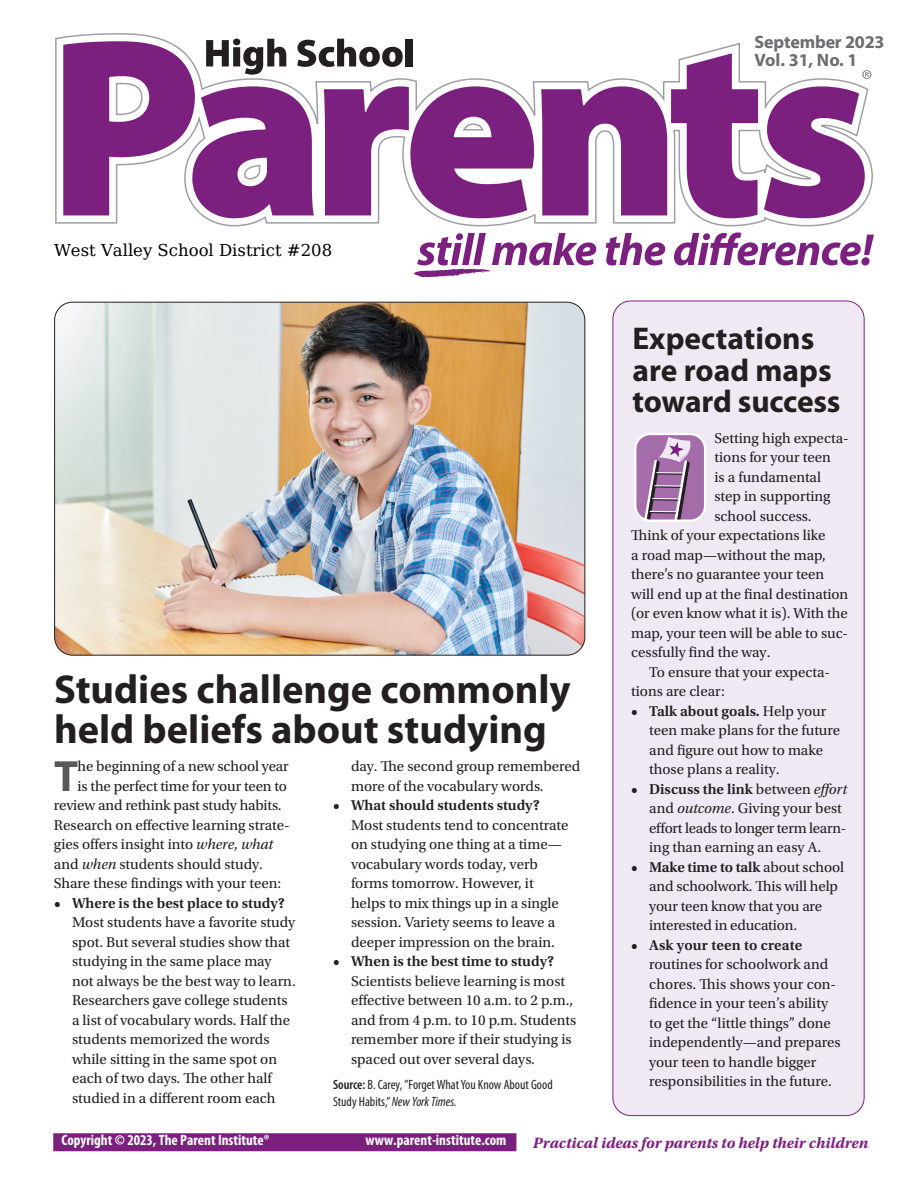
<style>
.page{position:relative;width:918px;height:1188px;background:#fff}
.page>*{position:absolute;margin:0;border:0;box-sizing:border-box;transform-origin:0 0}
.t1{font:700 43.95px "Myriad Pro";color:#57585a}
.t2{font:700 40.5px/40.5px "Myriad Pro";color:#231f20}
.t3{font:700 31.5px/31.5px "Myriad Pro";color:#231f20}
.t4{font:700 18px/18px "Myriad Pro";letter-spacing:-.01em;color:#6c6d70}
.t5{font:16.5px "DejaVu Math Te X Gyre";color:#000}
.t6{font:italic 700 15.75px "Utopia Std";color:#7c2080}
.t7{font:15px/19.5px "Utopia Std";color:#231f20}
.t8{font:600 15px "Utopia Std";color:#231f20}
.t9{font:700 condensed 15px "Myriad Pro";color:#fff}
.t10{font:condensed 13.5px/16.5px "Myriad Pro";color:#231f20}
.s1{font-style:italic}
.s2{font-weight:600}
</style>
<div class="page">
<svg style="left:55px;top:33px;width:818px;height:194px"></svg>
<svg style="left:764px;top:86px;width:101px;height:132px"></svg>
<svg style="left:63px;top:39px;width:471px;height:179px"></svg>
<div style="left:406px;top:39px;width:7px;height:27px;background:#231f20"></div>
<svg style="left:606px;top:233px;width:59px;height:33px"></svg>
<svg style="left:674px;top:232px;width:200px;height:34px"></svg>
<svg style="left:414px;top:233px;width:182px;height:44px"></svg>
<svg style="left:862px;top:70px;width:9px;height:9px"></svg>
<div style="left:613px;top:301px;width:251px;height:815px;background:#f0e9f4;border-radius:18px"></div>
<svg style="left:634px;top:433px;width:72px;height:89px;background:#b08ab4"></svg>
<div style="left:53px;top:1133px;width:463px;height:18px;background:#7c2080;border:2px solid #7c2080"></div>
<img style="left:55px;top:302px;width:530px;height:352px">
<p class="t4" style="left:754px;top:32px;width:132px">September 2023<br>Vol. 31, No. 1</p>
<p class="t5" style="left:54px;top:243px;width:280px">West Valley School District #208</p>
<h2 class="t2" style="left:54px;top:667px;width:518px">Studies challenge commonly held beliefs about studying</h2>
<h1 class="t1" style="left:54px;top:747px;width:26px">T</h1>
<p class="t7" style="left:78px;top:757px;width:213px">he beginning of a new school year</p>
<p class="t7" style="left:78px;top:776px;width:211px">is the perfect time for your teen to</p>
<p class="t7" style="left:54px;top:796px;width:229px">review and rethink past study habits.</p>
<p class="t7" style="left:54px;top:815px;width:237px">Research on effective learning strate-</p>
<p class="t7" style="left:54px;top:835px;width:221px">gies offers insight into <span class="s1">where</span>, <span class="s1">what</span></p>
<p class="t7" style="left:54px;top:854px;width:210px">and <span class="s1">when</span> students should study.</p>
<p class="t7" style="left:54px;top:874px;width:229px">Share these findings with your teen:</p>
<p class="t8" style="left:54px;top:894px;width:233px">• Where is the best place to study?</p>
<p class="t7" style="left:72px;top:913px;width:225px">Most students have a favorite study spot. But several studies show that studying in the same place may not always be the best way to learn.<br>Researchers gave college students a list of vocabulary words. Half the students memorized the words while sitting in the same spot on each of two days. The other half studied in a different room each</p>
<p class="t7" style="left:351px;top:757px;width:231px">day. The second group remembered more of the vocabulary words.</p>
<p class="t8" style="left:333px;top:797px;width:208px">• What should students study?</p>
<p class="t7" style="left:351px;top:815px;width:219px">Most students tend to concentrate on studying one thing at a time— vocabulary words today, verb forms tomorrow. However, it helps to mix things up in a single session. Variety seems to leave a deeper impression on the brain.</p>
<p class="t8" style="left:333px;top:953px;width:223px">• When is the best time to study?</p>
<p class="t7" style="left:351px;top:971px;width:227px">Scientists believe learning is most effective between 10 a.m. to 2 p.m., and from 4 p.m. to 10 p.m. Students remember more if their studying is spaced out over several days.</p>
<p class="t10" style="left:333px;top:1076px;width:221px"><span class="s2">Source:</span> B. Carey, ”Forget What You Know About Good<br>Study Habits,” <span class="s1">New York Times.</span></p>
<h3 class="t3" style="left:633px;top:322px;width:210px">Expectations are road maps toward success</h3>
<p class="t7" style="left:714px;top:429px;width:136px">Setting high expecta-</p>
<p class="t7" style="left:714px;top:448px;width:118px">tions for your teen</p>
<p class="t7" style="left:714px;top:468px;width:108px">is a fundamental</p>
<p class="t7" style="left:714px;top:487px;width:118px">step in supporting</p>
<p class="t7" style="left:714px;top:507px;width:99px">school success.</p>
<p class="t7" style="left:631px;top:526px;width:196px">Think of your expectations like</p>
<p class="t7" style="left:631px;top:546px;width:196px">a road map—without the map,</p>
<p class="t7" style="left:631px;top:565px;width:194px">there’s no guarantee your teen</p>
<p class="t7" style="left:631px;top:585px;width:219px">will end up at the final destination</p>
<p class="t7" style="left:631px;top:604px;width:218px">(or even know what it is). With the</p>
<p class="t7" style="left:631px;top:624px;width:218px">map, your teen will be able to suc-</p>
<p class="t7" style="left:631px;top:643px;width:141px">cessfully find the way.</p>
<p class="t7" style="left:649px;top:663px;width:182px">To ensure that your expecta-</p>
<p class="t7" style="left:631px;top:682px;width:95px">tions are clear:</p>
<p class="t7" style="left:649px;top:702px;width:193px;text-indent:-18px"><span class="s2">• Talk about goals.</span> Help your teen make plans for the future and figure out how to make those plans a reality.</p>
<p class="t7" style="left:649px;top:780px;width:199px;text-indent:-18px"><span class="s2">• Discuss the link</span> between <span class="s1">effort </span>and <span class="s1">outcome</span>. Giving your best effort leads to longer term learn&shy;ing than earning an easy A.</p>
<p class="t7" style="left:649px;top:858px;width:196px;text-indent:-18px"><span class="s2">• Make time to talk</span> about school and schoolwork. This will help your teen know that you are interested in education.</p>
<p class="t8" style="left:631px;top:937px;width:173px">• Ask your teen to create</p>
<p class="t7" style="left:649px;top:955px;width:193px">routines for schoolwork and chores. This shows your con&shy;fidence in your teen’s ability to get the “little things” done independently—and prepares your teen to handle bigger responsibilities in the future.</p>
<p class="t9" style="left:62px;top:1131px;width:210px">Copyright © 2023, The Parent Institute®</p>
<p class="t9" style="left:366px;top:1131px;width:142px">www.parent-institute.com</p>
<p class="t6" style="left:533px;top:1134px;width:337px">Practical ideas for parents to help their children</p>
</div>
